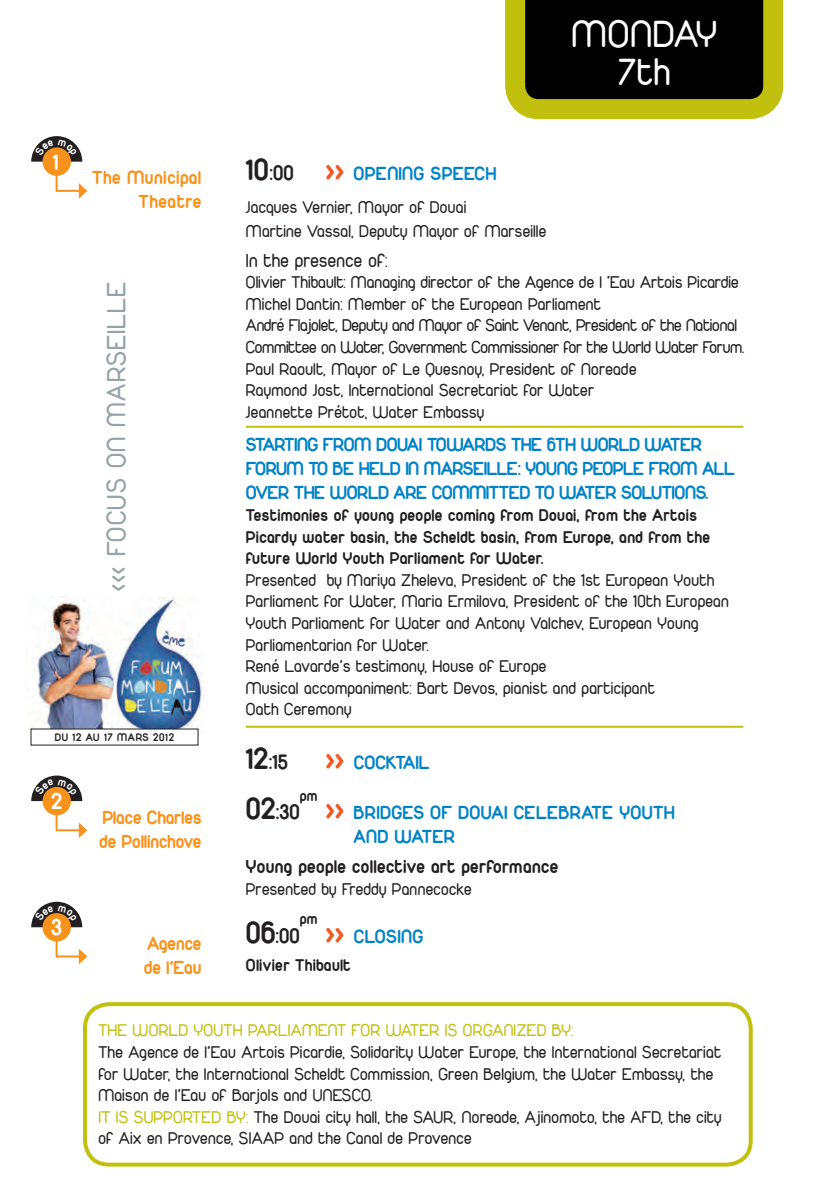
<style>
.page{position:relative;width:840px;height:1191px;background:#fff}
.page>*{position:absolute;margin:0;border:0;box-sizing:border-box;transform-origin:0 0}
.t1{font:40px/38px "Duepuntozero";letter-spacing:.03em;color:#fff;text-align:center}
.t2{font:28px "Duepuntozero";letter-spacing:.05em;color:#94a2aa}
.t3{font:24px "Duepuntozerobold";color:#fff}
.t4{font:22px "Duepuntozerobold";color:#231f20}
.t5{font:20px/24px "Duepuntozerobold";letter-spacing:-.02em;color:#0083c6}
.t6{font:20px/24px "Duepuntozerobold";letter-spacing:.02em;color:#0083c6}
.t7{font:20px/24px "Duepuntozerobold";color:#f7931d}
.t8{font:20px "Duepuntozerobold";letter-spacing:.02em;color:#231f20}
.t9{font:20px/24px "Duepuntozerobold";letter-spacing:.03em;color:#f7931d;text-align:right}
.t10{font:20px "Duepuntozero";letter-spacing:.02em;color:#231f20}
.t11{font:20px "Duepuntozerobold";color:#0083c6}
.t12{font:18px/21.6px "Duepuntozero";letter-spacing:.02em;color:#231f20}
.t13{font:18px/21.6px "Duepuntozerobold";letter-spacing:.02em;color:#231f20}
.t14{font:18px "Duepuntozero";letter-spacing:.02em;color:#c2c00f}
.t15{font:16px "Duepuntozerobold";color:#231f20}
.t16{font:11.6px "Duepuntozerobold";letter-spacing:.06em;color:#231f20}
.s1{font-size:32px;color:#231f20}
.s2{font-size:22px;color:#231f20}
.s3{font-size:32px;color:#f15921}
.s4{font-size:32px}
.s5{color:#c2c00f}
</style>
<div class="page">
<div style="left:43px;top:147px;width:28px;height:29px;background:#f7931d;border-radius:50%"></div>
<svg style="left:55px;top:173px;width:32px;height:26px"></svg>
<hr style="left:246px;top:426px;width:497px;height:2px;background:#c2c00f">
<hr style="left:246px;top:725px;width:497px;height:2px;background:#c2c00f">
<div style="left:43px;top:787px;width:28px;height:28px;background:#f7931d;border-radius:50%"></div>
<svg style="left:55px;top:813px;width:32px;height:25px"></svg>
<div style="left:43px;top:913px;width:28px;height:28px;background:#f7931d;border-radius:50%"></div>
<svg style="left:55px;top:939px;width:32px;height:25px"></svg>
<svg style="left:505px;top:0;width:277px;height:119px;background:#383707"></svg>
<img style="left:32px;top:596px;width:82px;height:132px">
<img style="left:114px;top:597px;width:88px;height:137px">
<div style="left:31px;top:729px;width:167px;height:16px;background:#fff"></div>
<div style="left:83px;top:1002px;width:669px;height:164px;border:4px solid #c2c00f;border-radius:24px"></div>
<svg style="left:31px;top:136px;width:51px;height:26px"></svg>
<svg style="left:31px;top:775px;width:51px;height:26px"></svg>
<svg style="left:31px;top:901px;width:51px;height:26px"></svg>
<h1 class="t1" style="left:571px;top:15px;width:147px">MONDAY<br>7th</h1>
<h3 class="t3" style="left:53px;top:148px;width:7px">1</h3>
<p class="t6" style="left:246px;top:161px;width:252px"><span class="s1">10</span><span class="s2">:00</span> <span class="s3">&gt;&gt;</span> OPENING SPEECH</p>
<p class="t12" style="left:246px;top:195px;width:302px;line-height:24px">Jacques Vernier, Mayor of Douai<br>Martine Vassal, Deputy Mayor of Marseille</p>
<p class="t10" style="left:246px;top:249px;width:143px">In the presence of:</p>
<p class="t12" style="left:246px;top:271px;width:499px">Olivier Thibault: Managing director of the Agence de l ‘Eau Artois Picardie Michel Dantin: Member of the European Parliament<br>André Flajolet, Deputy and Mayor of Saint Venant, President of the National Committee on Water, Government Commissioner for the World Water Forum.<br>Paul Raoult, Mayor of Le Quesnoy, President of Noreade<br>Raymond Jost, International Secretariat for Water<br>Jeannette Prétot, Water Embassy</p>
<p class="t5" style="left:246px;top:432px;width:490px">STARTING FROM DOUAI TOWARDS THE 6TH WORLD WATER<br>FORUM TO BE HELD IN MARSEILLE: YOUNG PEOPLE FROM ALL<br>OVER THE WORLD ARE COMMITTED TO WATER SOLUTIONS.</p>
<p class="t13" style="left:246px;top:504px;width:465px">Testimonies of young people coming from Douai, from the Artois<br>Picardy water basin, the Scheldt basin, from Europe, and from the future World Youth Parliament for Water.</p>
<p class="t12" style="left:246px;top:569px;width:484px">Presented by Mariya Zheleva, President of the 1st European Youth Parliament for Water, Maria Ermilova, President of the 10th European Youth Parliament for Water and Antony Valchev, European Young Parliamentarian for Water.<br>René Lavarde’s testimony, House of Europe<br>Musical accompaniment: Bart Devos, pianist and participant<br>Oath Ceremony</p>
<p class="t11" style="left:246px;top:750px;width:185px"><span class="s1">12</span><span class="s2">:15</span> <span class="s3">&gt;&gt;</span> COCKTAIL</p>
<p class="t9" style="left:92px;top:165px;width:111px">The Municipal<br>Theatre</p>
<h2 class="t2" style="left:101px;top:591px;width:310px;rotate:-90deg">&lt;&lt;&lt; FOCUS ON MARSEILLE</h2>
<p class="t16" style="left:55px;top:730px;width:121px">DU 12 AU 17 MARS 2012</p>
<h3 class="t3" style="left:51px;top:787px;width:13px">2</h3>
<p class="t4" style="left:246px;top:799px;width:55px"><span class="s4">02</span>:30</p>
<p class="t15" style="left:299px;top:787px;width:19px">pm</p>
<p class="t6" style="left:353px;top:800px;width:323px;text-indent:-28px"><span class="s3">&gt;&gt;</span> BRIDGES OF DOUAI CELEBRATE YOUTH<br>AND WATER</p>
<p class="t8" style="left:246px;top:855px;width:313px">Young people collective art performance</p>
<p class="t12" style="left:246px;top:878px;width:227px">Presented by Freddy Pannecocke</p>
<p class="t7" style="left:99px;top:804px;width:104px">Place Charles de Pollinchove</p>
<h3 class="t3" style="left:51px;top:913px;width:12px">3</h3>
<p class="t4" style="left:246px;top:922px;width:55px"><span class="s4">06</span>:00</p>
<p class="t15" style="left:299px;top:910px;width:19px">pm</p>
<p class="t6" style="left:325px;top:923px;width:99px"><span class="s3">&gt;&gt;</span> CLOSING</p>
<p class="t13" style="left:246px;top:953px;width:106px">Olivier Thibault</p>
<p class="t7" style="left:144px;top:930px;width:59px">Agence de l’Eau</p>
<p class="t14" style="left:98px;top:1020px;width:476px">THE WORLD YOUTH PARLIAMENT FOR WATER IS ORGANIZED BY:</p>
<p class="t12" style="left:98px;top:1041px;width:624px">The Agence de l’Eau Artois Picardie, Solidarity Water Europe, the International Secretariat for Water, the International Scheldt Commission, Green Belgium, the Water Embassy, the Maison de l’Eau of Barjols and UNESCO.<br><span class="s5">IT IS SUPPORTED BY:</span> The Douai city hall, the SAUR, Noreade, Ajinomoto, the AFD, the city of Aix en Provence, SIAAP and the Canal de Provence</p>
</div>
